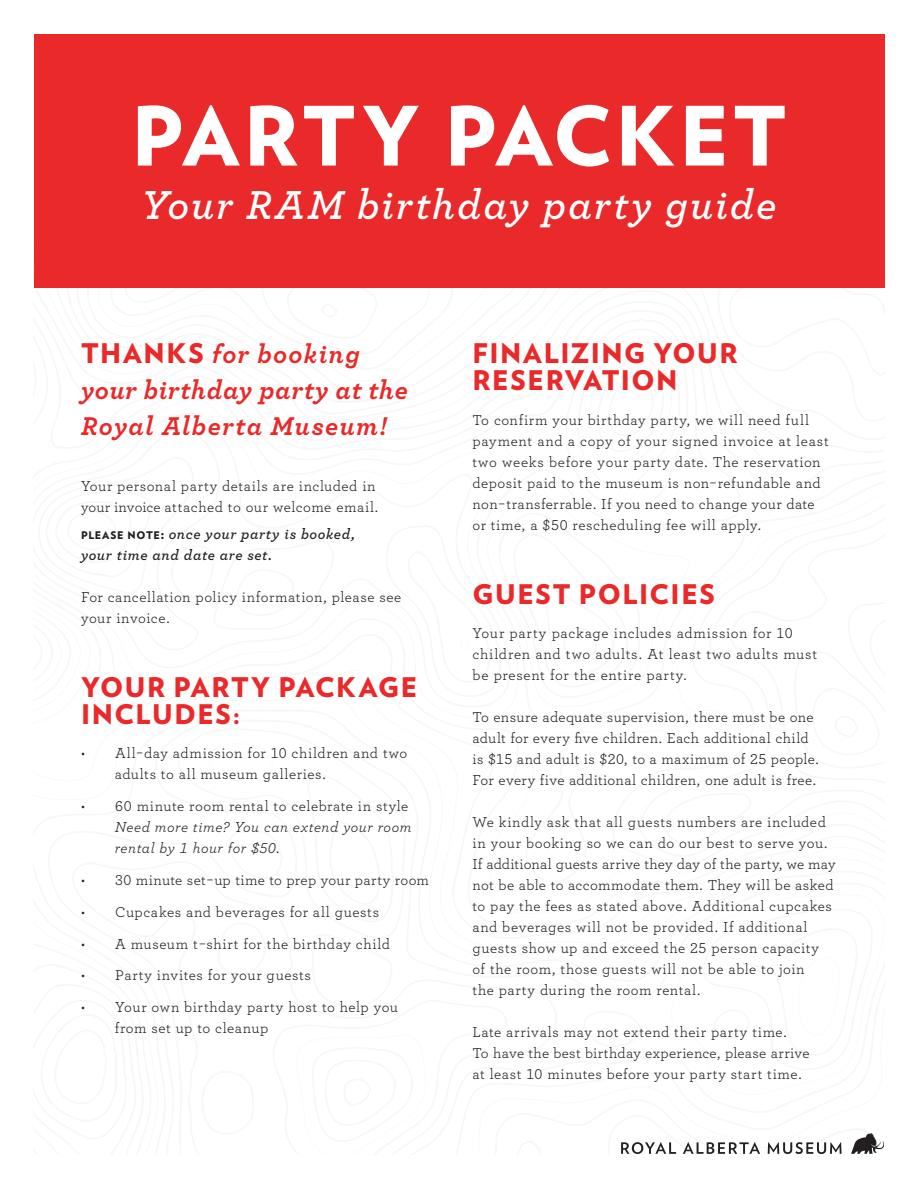
<style>
.page{position:relative;width:918px;height:1188px;background:#fff}
.page>*{position:absolute;margin:0;border:0;box-sizing:border-box;transform-origin:0 0}
.t1{font:900 81.6px "Verlag";letter-spacing:.04em;color:#fff}
.t2{font:italic 600 42.45px "Archer";letter-spacing:.045em;color:#fff}
.t3{font:900 27px/27px "Verlag";letter-spacing:.055em;color:#e9292a}
.t4{font:italic 700 27px/36px "Archer";letter-spacing:.045em;color:#e9292a}
.t5{font:15px/21px "Archer";letter-spacing:.035em;color:#231f20}
.t6{font:italic 600 15px/21px "Archer";letter-spacing:.035em;color:#231f20}
.t7{font:italic 15px/21px "Archer";letter-spacing:.03em;color:#231f20}
.s1{font-family:"Verlag";font-weight:900;font-style:normal}
.s2{font-family:"Verlag";font-weight:900;font-style:normal;font-size:10.5px}
</style>
<div class="page">
<div style="left:34px;top:34px;width:850px;height:253px;background:#e9292a"></div>
<h1 class="t1" style="left:131px;top:69px;width:657px">PARTY PACKET</h1>
<h2 class="t2" style="left:141px;top:173px;width:637px">Your RAM birthday party guide</h2>
<h3 class="t4" style="left:81px;top:334px;width:329px"><span class="s1">THANKS</span> for booking your birthday party at the<br>Royal Alberta Museum!</h3>
<p class="t5" style="left:81px;top:474px;width:299px">Your personal party details are included in your invoice attached to our welcome email.</p>
<p class="t6" style="left:81px;top:522px;width:276px"><span class="s2">PLEASE NOTE</span><span class="s1">:</span> once your party is booked, your time and date are set.</p>
<p class="t5" style="left:81px;top:585px;width:322px">For cancellation policy information, please see your invoice.</p>
<h3 class="t3" style="left:81px;top:672px;width:338px">YOUR PARTY PACKAGE<br>INCLUDES:</h3>
<p class="t5" style="left:115px;top:742px;width:294px;text-indent:-34px">• All-day admission for 10 children and two adults to all museum galleries.</p>
<p class="t5" style="left:81px;top:795px;width:329px">• 60 minute room rental to celebrate in style</p>
<p class="t7" style="left:115px;top:816px;width:298px">Need more time? You can extend your room rental by 1 hour for $50.</p>
<p class="t5" style="left:81px;top:869px;width:350px">• 30 minute set-up time to prep your party room</p>
<p class="t5" style="left:81px;top:901px;width:300px">• Cupcakes and beverages for all guests</p>
<p class="t5" style="left:81px;top:932px;width:310px">• A museum t-shirt for the birthday child</p>
<p class="t5" style="left:81px;top:964px;width:231px">• Party invites for your guests</p>
<p class="t5" style="left:115px;top:996px;width:285px;text-indent:-34px">• Your own birthday party host to help you from set up to cleanup</p>
<h3 class="t3" style="left:472px;top:338px;width:267px">FINALIZING YOUR<br>RESERVATION</h3>
<p class="t5" style="left:472px;top:408px;width:358px">To confirm your birthday party, we will need full payment and a copy of your signed invoice at least two weeks before your party date. The reservation deposit paid to the museum is non-refundable and non-transferrable. If you need to change your date or time, a $50 rescheduling fee will apply.</p>
<h3 class="t3" style="left:472px;top:579px;width:244px">GUEST POLICIES</h3>
<p class="t5" style="left:472px;top:622px;width:346px">Your party package includes admission for 10 children and two adults. At least two adults must be present for the entire party.</p>
<p class="t5" style="left:472px;top:706px;width:348px">To ensure adequate supervision, there must be one adult for every five children. Each additional child is $15 and adult is $20, to a maximum of 25 people.<br>For every five additional children, one adult is free.</p>
<p class="t5" style="left:472px;top:811px;width:365px">We kindly ask that all guests numbers are included in your booking so we can do our best to serve you.<br>If additional guests arrive they day of the party, we may not be able to accommodate them. They will be asked to pay the fees as stated above. Additional cupcakes and beverages will not be provided. If additional guests show up and exceed the 25 person capacity<br>of the room, those guests will not be able to join<br>the party during the room rental.</p>
<p class="t5" style="left:472px;top:1021px;width:339px">Late arrivals may not extend their party time.<br>To have the best birthday experience, please arrive at least 10 minutes before your party start time.</p>
</div>
